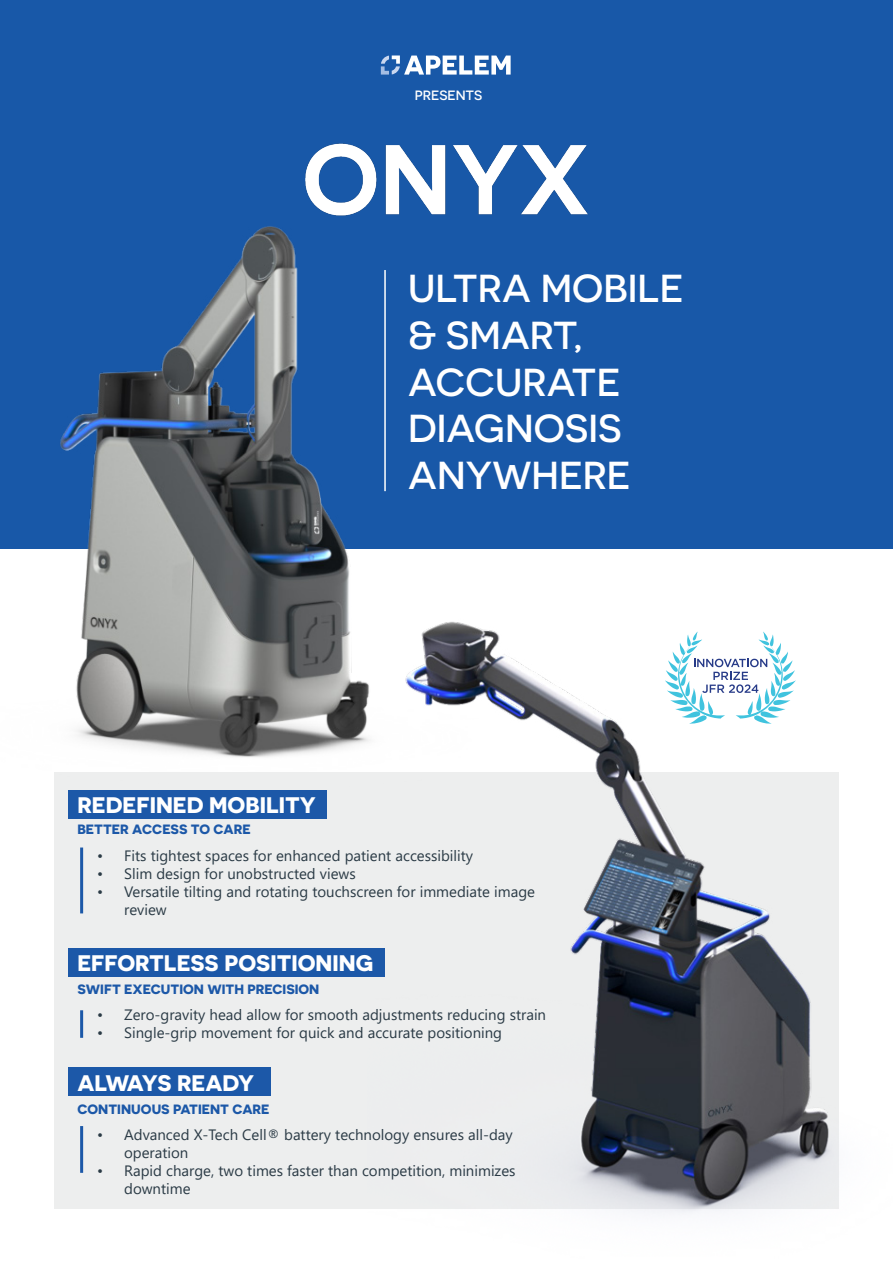
<style>
.page{position:relative;width:893px;height:1263px;background:#fff}
.page>*{position:absolute;margin:0;border:0;box-sizing:border-box;transform-origin:0 0}
.Big_Titrre{font:500 39px/46.8px "Novecentosanswide";color:#fff}
.t1{font:700 22.5px "Novecentosanswide";color:#fff}
.t2{font:700 22.5px "Novecentosanswide";letter-spacing:-.02em;color:#fff}
.t3{font:15px/18px "Segoe UI";color:#2a3a45}
.t4{font:700 13.5px "Novecentosanswide";color:#1c58a8}
.Nom{font:500 13.5px "Novecentosanswide";color:#fff}
</style>
<div class="page">
<div style="left:54px;top:772px;width:785px;height:437px;background:#edeeee"></div>
<div style="left:68px;top:790px;width:259px;height:29px;background:#1c58a8"></div>
<img style="left:478px;top:628px;width:351px;height:586px">
<div style="left:68px;top:948px;width:317px;height:29px;background:#1c58a8"></div>
<div style="left:68px;top:1067px;width:202px;height:29px;background:#1c58a8"></div>
<div style="left:0;top:0;width:893px;height:549px;background:#1858a8"></div>
<svg style="left:381px;top:56px;width:130px;height:19px"></svg>
<img style="left:60px;top:226px;width:418px;height:531px">
<img style="left:305px;top:143px;width:283px;height:73px">
<hr style="left:384px;top:270px;width:2px;height:221px;background:#fff">
<hr style="left:80px;top:847px;width:3px;height:66px;background:#1c58a8">
<hr style="left:80px;top:1010px;width:3px;height:28px;background:#1c58a8">
<hr style="left:80px;top:1126px;width:3px;height:47px;background:#1c58a8">
<p class="Nom" style="left:415px;top:87px;width:69px">PRESENTS</p>
<p class="Big_Titrre" style="left:408px;top:264px;width:277px">ULTRA MOBILE &amp; SMART,<br>ACCURATE<br>DIAGNOSIS<br>ANYWHERE</p>
<p class="t1" style="left:77px;top:791px;width:240px">REDEFINED MOBILITY</p>
<p class="t4" style="left:77px;top:821px;width:175px">BETTER ACCESS TO CARE</p>
<p class="t3" style="left:97px;top:845px;width:378px">• Fits tightest spaces for enhanced patient accessibility</p>
<p class="t3" style="left:97px;top:863px;width:260px">• Slim design for unobstructed views</p>
<p class="t3" style="left:124px;top:881px;width:412px;text-indent:-27px">• Versatile tilting and rotating touchscreen for immediate image review</p>
<p class="t1" style="left:77px;top:949px;width:297px">EFFORTLESS POSITIONING</p>
<p class="t4" style="left:77px;top:980px;width:244px">SWIFT EXECUTION WITH PRECISION</p>
<p class="t3" style="left:97px;top:1004px;width:450px">• Zero-gravity head allow for smooth adjustments reducing strain</p>
<p class="t3" style="left:97px;top:1022px;width:406px">• Single-grip movement for quick and accurate positioning</p>
<p class="t2" style="left:77px;top:1069px;width:178px">ALWAYS READY</p>
<p class="t4" style="left:77px;top:1100px;width:194px">CONTINUOUS PATIENT CARE</p>
<p class="t3" style="left:124px;top:1124px;width:390px;text-indent:-27px">• Advanced X-Tech Cell® battery technology ensures all-day operation</p>
<p class="t3" style="left:124px;top:1160px;width:393px;text-indent:-27px">• Rapid charge, two times faster than competition, minimizes downtime</p>
</div>
